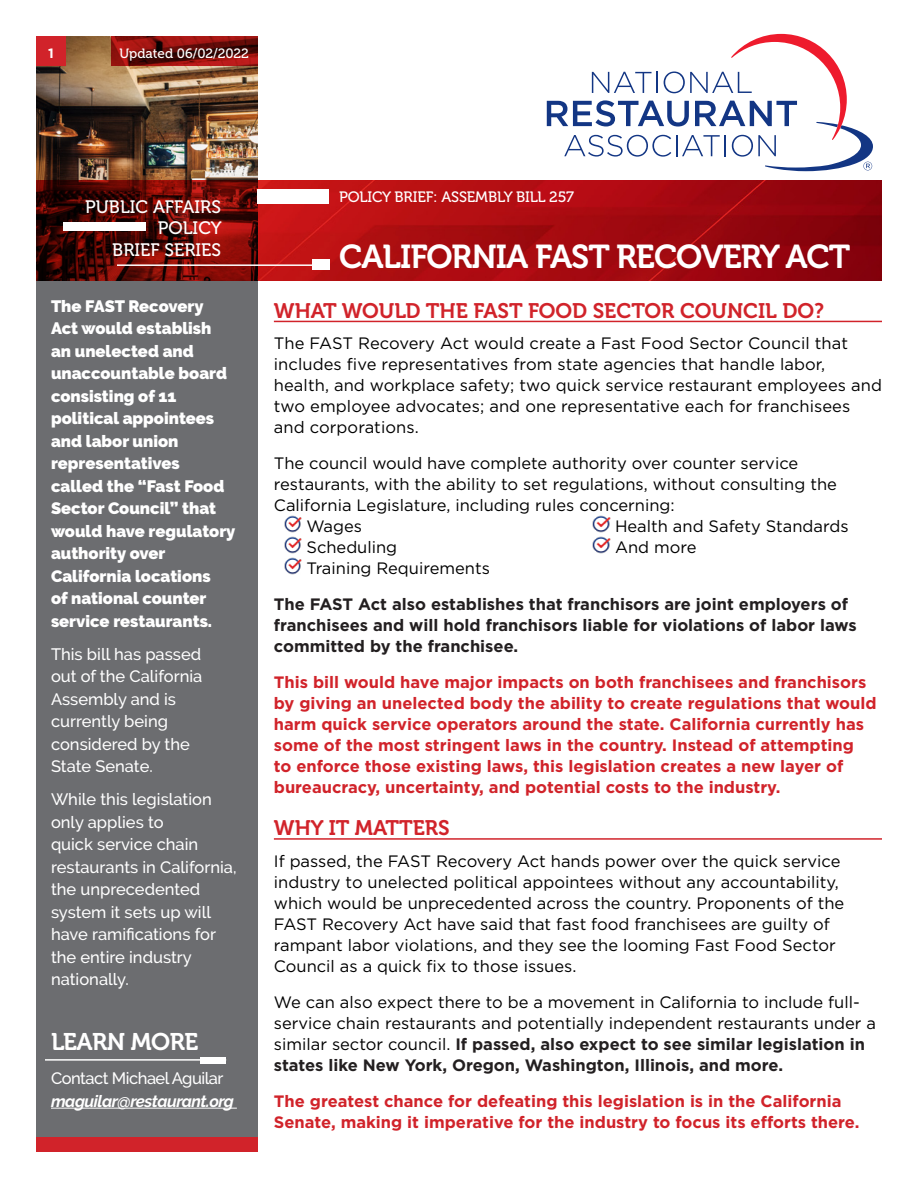
<style>
.page{position:relative;width:918px;height:1188px;background:#fff}
.page>*{position:absolute;margin:0;border:0;box-sizing:border-box;transform-origin:0 0}
.t1{font:33px "Museo 700";letter-spacing:-.03em;color:#fff}
.t2{font:24px "Museo 700";letter-spacing:-.02em;color:#fff}
.SUBSECTION{font:21px "Museo 700";color:#d1232a}
.t3{font:18px/21.6px "Museo 500";color:#fff;text-align:right}
.t4{font:16.5px/21px "Gotham";color:#000}
.t5{font:700 16.5px/21px "Gotham";color:#d1232a}
.t6{font:900 16.5px/22.5px "Raleway";color:#fff}
.t7{font:500 16.5px/22.5px "Raleway";color:#fff}
.t8{font:700 16.5px/21px "Gotham";color:#231f20}
.t9{font:italic 700 16.5px "Raleway";letter-spacing:-.03em;color:#fff}
.t10{font:500 16.5px "Raleway";letter-spacing:-.03em;color:#fff}
.t11{font:15px "Museo 500";letter-spacing:-.01em;color:#fff}
.t12{font:13.5px "Museo 500";color:#fff}
.t13{font:700 13.5px "Gotham";color:#fff}
.s1{font-weight:700;color:#231f20}
</style>
<div class="page">
<div style="left:36px;top:269px;width:221px;height:868px;background:#6c6d70"></div>
<img style="left:36px;top:36px;width:221px;height:144px">
<svg style="left:111px;top:36px;width:146px;height:29px;background:#770e0b"></svg>
<img style="left:36px;top:180px;width:846px;height:101px">
<svg style="left:547px;top:34px;width:326px;height:137px"></svg>
<div style="left:63px;top:222px;width:83px;height:8px;background:#fff"></div>
<div style="left:257px;top:189px;width:72px;height:15px;background:#fff"></div>
<div style="left:312px;top:260px;width:17px;height:10px;background:#fff"></div>
<hr style="left:117px;top:264px;width:212px;height:2px;background:#fff">
<div style="left:36px;top:36px;width:30px;height:29px;background:#d1232a"></div>
<hr style="left:274px;top:321px;width:608px;height:1px;background:#d1232a">
<img style="left:284px;top:515px;width:17px;height:17px">
<img style="left:284px;top:536px;width:17px;height:17px">
<img style="left:284px;top:557px;width:17px;height:17px">
<img style="left:593px;top:515px;width:17px;height:17px">
<img style="left:593px;top:536px;width:17px;height:17px">
<hr style="left:274px;top:838px;width:608px;height:2px;background:#d1232a">
<div style="left:36px;top:1137px;width:221px;height:15px;background:#d1232a"></div>
<hr style="left:51px;top:1108px;width:186px;height:1px;background:#fff">
<div style="left:200px;top:1057px;width:26px;height:6px;background:#fff"></div>
<hr style="left:45px;top:1059px;width:181px;height:2px;background:#fff">
<p class="t13" style="left:48px;top:45px;width:7px">1</p>
<p class="t12" style="left:119px;top:46px;width:131px">Updated 06/02/2022</p>
<p class="t3" style="left:85px;top:196px;width:138px">PUBLIC AFFAIRS<br>POLICY<br>BRIEF SERIES</p>
<p class="t6" style="left:51px;top:295px;width:186px">The FAST Recovery<br>Act would establish an unelected and unaccountable board consisting of 11 political appointees and labor union representatives called the “Fast Food<br>Sector Council” that would have regulatory authority over<br>California locations<br>of national counter service restaurants.</p>
<p class="t7" style="left:51px;top:643px;width:153px">This bill has passed out of the California<br>Assembly and is currently being considered by the<br>State Senate.</p>
<p class="t7" style="left:51px;top:788px;width:187px">While this legislation only applies to<br>quick service chain restaurants in California, the unprecedented system it sets up will have ramifications for the entire industry nationally.</p>
<p class="t2" style="left:51px;top:1028px;width:149px">LEARN MORE</p>
<p class="t10" style="left:51px;top:1069px;width:174px">Contact Michael Aguilar</p>
<p class="t9" style="left:51px;top:1092px;width:184px">maguilar@restaurant.org</p>
<p class="t11" style="left:339px;top:189px;width:236px">POLICY BRIEF: ASSEMBLY BILL 257</p>
<p class="t1" style="left:339px;top:238px;width:513px">CALIFORNIA FAST RECOVERY ACT</p>
<p class="SUBSECTION" style="left:274px;top:299px;width:552px">WHAT WOULD THE FAST FOOD SECTOR COUNCIL DO?</p>
<p class="t4" style="left:274px;top:333px;width:610px">The FAST Recovery Act would create a Fast Food Sector Council that includes five representatives from state agencies that handle labor, health, and workplace safety; two quick service restaurant employees and two employee advocates; and one representative each for franchisees and corporations.</p>
<p class="t4" style="left:274px;top:453px;width:565px">The council would have complete authority over counter service restaurants, with the ability to set regulations, without consulting the<br>California Legislature, including rules concerning:</p>
<p class="t4" style="left:306px;top:516px;width:57px">Wages</p>
<p class="t4" style="left:306px;top:537px;width:92px">Scheduling</p>
<p class="t4" style="left:306px;top:558px;width:185px">Training Requirements</p>
<p class="t4" style="left:615px;top:516px;width:235px">Health and Safety Standards</p>
<p class="t4" style="left:615px;top:537px;width:83px">And more</p>
<p class="t8" style="left:274px;top:593px;width:584px">The FAST Act also establishes that franchisors are joint employers of franchisees and will hold franchisors liable for violations of labor laws committed by the franchisee.</p>
<p class="t5" style="left:274px;top:671px;width:604px">This bill would have major impacts on both franchisees and franchisors by giving an unelected body the ability to create regulations that would harm quick service operators around the state. California currently has some of the most stringent laws in the country. Instead of attempting<br>to enforce those existing laws, this legislation creates a new layer of bureaucracy, uncertainty, and potential costs to the industry.</p>
<p class="SUBSECTION" style="left:274px;top:816px;width:177px">WHY IT MATTERS</p>
<p class="t4" style="left:274px;top:850px;width:572px">If passed, the FAST Recovery Act hands power over the quick service industry to unelected political appointees without any accountability, which would be unprecedented across the country. Proponents of the FAST Recovery Act have said that fast food franchisees are guilty of rampant labor violations, and they see the looming Fast Food Sector Council as a quick fix to those issues.</p>
<p class="t4" style="left:274px;top:991px;width:604px">We can also expect there to be a movement in California to include full&shy;service chain restaurants and potentially independent restaurants under a similar sector council. <span class="s1">If passed, also expect to see similar legislation in states like New York, Oregon, Washington, Illinois, and more.</span></p>
<p class="t5" style="left:274px;top:1090px;width:587px">The greatest chance for defeating this legislation is in the California<br>Senate, making it imperative for the industry to focus its efforts there.</p>
</div>
